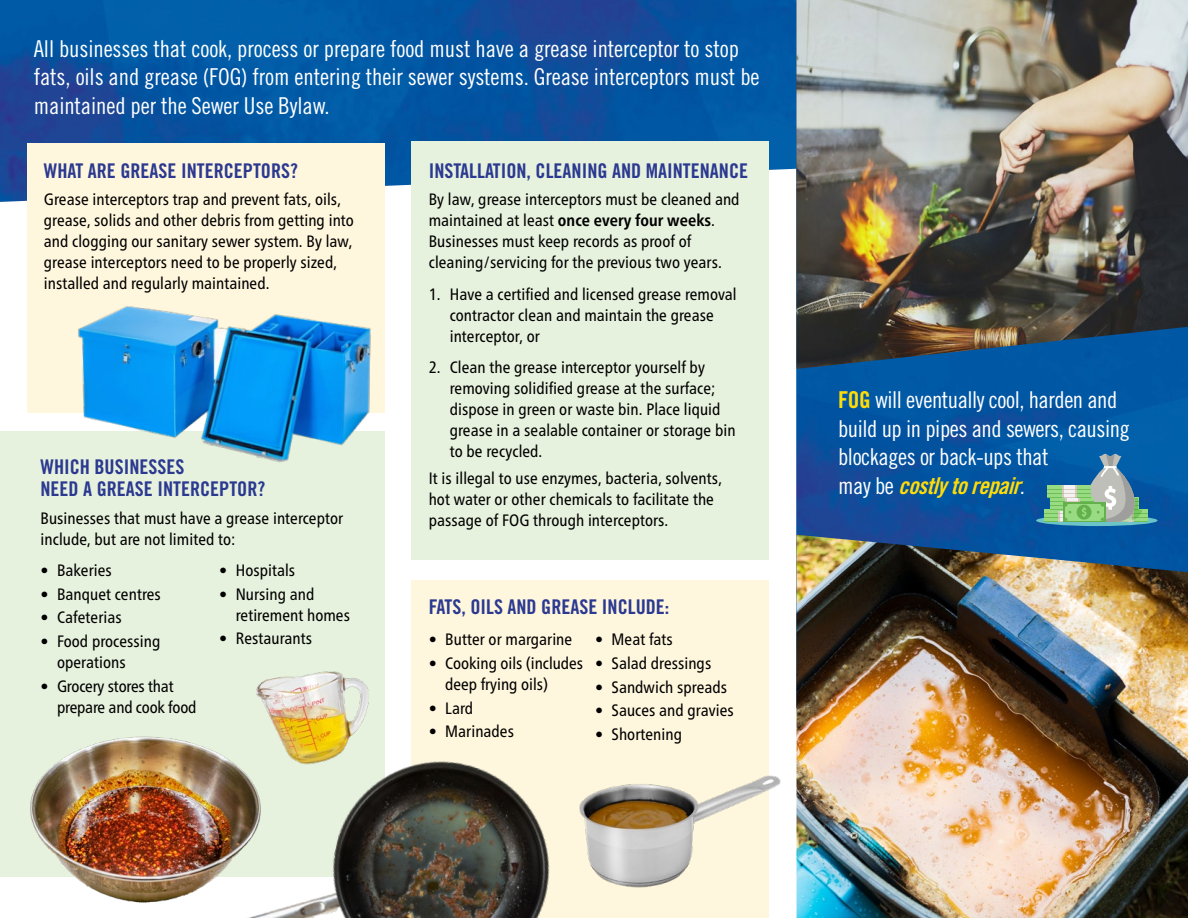
<style>
.page{position:relative;width:1188px;height:918px;background:#fff}
.page>*{position:absolute;margin:0;border:0;box-sizing:border-box;transform-origin:0 0}
.t1{font:23.25px/28.5px "Trade Gothic LT Pro Cn 18";letter-spacing:-.005em;color:#fff}
.t2{font:20.25px/22.5px "Trade Gothic LT Pro Bd Cn 20";color:#2b3990}
.t3{font:condensed 16.5px/21px "Frutiger Neue LT Pro";letter-spacing:.005em;color:#000}
.s1{font-weight:700}
.s2{font-family:"Trade Gothic LT Pro Bd Cn 20";color:#ffdc09}
.s3{font-family:"Trade Gothic LT Pro Bd Cn 20";font-style:italic;color:#ffdc09}
</style>
<div class="page">
<img style="left:0;top:0;width:796px;height:202px">
<img style="left:796px;top:369px;width:392px;height:166px">
<div style="left:0;top:431px;width:385px;height:446px;background:#e7f2de"></div>
<div style="left:411px;top:580px;width:358px;height:338px;background:#fff7dd"></div>
<div style="left:27px;top:143px;width:358px;height:270px;background:#fff7dd"></div>
<img style="left:796px;top:535px;width:392px;height:383px">
<img style="left:796px;top:0;width:392px;height:369px">
<svg style="left:1036px;top:515px;width:122px;height:11px"></svg>
<hr style="left:1105px;top:518px;width:43px;height:4px;background:#99db82">
<hr style="left:1105px;top:521px;width:43px;height:1px;background:#6bbf54">
<hr style="left:1105px;top:514px;width:43px;height:4px;background:#99db82">
<hr style="left:1105px;top:517px;width:43px;height:1px;background:#6bbf54">
<hr style="left:1105px;top:510px;width:43px;height:4px;background:#99db82">
<hr style="left:1105px;top:513px;width:43px;height:1px;background:#6bbf54">
<hr style="left:1044px;top:518px;width:43px;height:4px;background:#99db82">
<hr style="left:1044px;top:521px;width:43px;height:1px;background:#6bbf54">
<hr style="left:1044px;top:514px;width:43px;height:4px;background:#99db82">
<hr style="left:1044px;top:517px;width:43px;height:1px;background:#6bbf54">
<hr style="left:1044px;top:510px;width:43px;height:4px;background:#99db82">
<hr style="left:1044px;top:513px;width:43px;height:1px;background:#6bbf54">
<hr style="left:1051px;top:506px;width:43px;height:4px;background:#99db82">
<hr style="left:1051px;top:509px;width:43px;height:1px;background:#6bbf54">
<hr style="left:1051px;top:502px;width:43px;height:4px;background:#99db82">
<hr style="left:1051px;top:505px;width:43px;height:1px;background:#6bbf54">
<hr style="left:1051px;top:498px;width:43px;height:4px;background:#99db82">
<hr style="left:1051px;top:501px;width:43px;height:1px;background:#6bbf54">
<hr style="left:1048px;top:494px;width:43px;height:4px;background:#99db82">
<hr style="left:1048px;top:497px;width:43px;height:1px;background:#6bbf54">
<hr style="left:1048px;top:490px;width:43px;height:4px;background:#99db82">
<hr style="left:1048px;top:493px;width:43px;height:1px;background:#6bbf54">
<hr style="left:1048px;top:486px;width:43px;height:4px;background:#99db82">
<hr style="left:1048px;top:489px;width:43px;height:1px;background:#6bbf54">
<svg style="left:1058px;top:454px;width:84px;height:70px;background:#6d9fa2"></svg>
<div style="left:411px;top:142px;width:358px;height:418px;background:#e7f2de"></div>
<img style="left:78px;top:306px;width:293px;height:157px">
<img style="left:30px;top:736px;width:197px;height:167px">
<img style="left:256px;top:671px;width:113px;height:55px">
<img style="left:579px;top:775px;width:202px;height:113px">
<img style="left:227px;top:726px;width:323px;height:192px">
<p class="t1" style="left:34px;top:34px;width:727px">All businesses that cook, process or prepare food must have a grease interceptor to stop fats, oils and grease (FOG) from entering their sewer systems. Grease interceptors must be maintained per the Sewer Use Bylaw.</p>
<h2 class="t2" style="left:44px;top:159px;width:256px">WHAT ARE GREASE INTERCEPTORS?</h2>
<p class="t3" style="left:44px;top:189px;width:312px">Grease interceptors trap and prevent fats, oils, grease, solids and other debris from getting into and clogging our sanitary sewer system. By law, grease interceptors need to be properly sized, installed and regularly maintained.</p>
<h2 class="t2" style="left:40px;top:455px;width:226px">WHICH BUSINESSES<br>NEED A GREASE INTERCEPTOR?</h2>
<p class="t3" style="left:40px;top:508px;width:304px">Businesses that must have a grease interceptor include, but are not limited to:</p>
<p class="t3" style="left:40px;top:560px;width:73px">• Bakeries</p>
<p class="t3" style="left:219px;top:560px;width:77px">• Hospitals</p>
<p class="t3" style="left:40px;top:583px;width:122px">• Banquet centres</p>
<p class="t3" style="left:219px;top:583px;width:97px">• Nursing and</p>
<p class="t3" style="left:41px;top:607px;width:83px">• Cafeterias</p>
<p class="t3" style="left:236px;top:604px;width:116px">retirement homes</p>
<p class="t3" style="left:41px;top:631px;width:121px">• Food processing</p>
<p class="t3" style="left:219px;top:628px;width:94px">• Restaurants</p>
<p class="t3" style="left:57px;top:652px;width:70px">operations</p>
<p class="t3" style="left:57px;top:676px;width:141px;text-indent:-17px">• Grocery stores that prepare and cook food</p>
<h1 class="t2" style="left:429px;top:159px;width:321px">INSTALLATION, CLEANING AND MAINTENANCE</h1>
<p class="t3" style="left:429px;top:189px;width:312px">By law, grease interceptors must be cleaned and maintained at least <span class="s1">once every four weeks</span>.<br>Businesses must keep records as proof of cleaning/servicing for the previous two years.</p>
<p class="t3" style="left:450px;top:283px;width:288px;text-indent:-21px">1. Have a certified and licensed grease removal contractor clean and maintain the grease interceptor, or</p>
<p class="t3" style="left:450px;top:356px;width:287px;text-indent:-21px">2. Clean the grease interceptor yourself by removing solidified grease at the surface; dispose in green or waste bin. Place liquid grease in a sealable container or storage bin to be recycled.</p>
<p class="t3" style="left:429px;top:468px;width:295px">It is illegal to use enzymes, bacteria, solvents, hot water or other chemicals to facilitate the passage of FOG through interceptors.</p>
<h1 class="t2" style="left:429px;top:595px;width:242px">FATS, OILS AND GREASE INCLUDE:</h1>
<p class="t3" style="left:429px;top:629px;width:145px">• Butter or margarine</p>
<p class="t3" style="left:595px;top:629px;width:79px">• Meat fats</p>
<p class="t3" style="left:445px;top:653px;width:268px;text-indent:-16px">• Cooking oils (includes • Salad dressings deep frying oils)</p>
<p class="t3" style="left:595px;top:676px;width:134px">• Sandwich spreads</p>
<p class="t3" style="left:429px;top:697px;width:46px">• Lard</p>
<p class="t3" style="left:595px;top:700px;width:140px">• Sauces and gravies</p>
<p class="t3" style="left:429px;top:721px;width:87px">• Marinades</p>
<p class="t3" style="left:595px;top:724px;width:88px">• Shortening</p>
<p class="t1" style="left:838px;top:386px;width:293px"><span class="s2">FOG</span> will eventually cool, harden and build up in pipes and sewers, causing blockages or back-ups that<br>m a y b e <span class="s3">costlytorepair</span>.</p>
</div>
